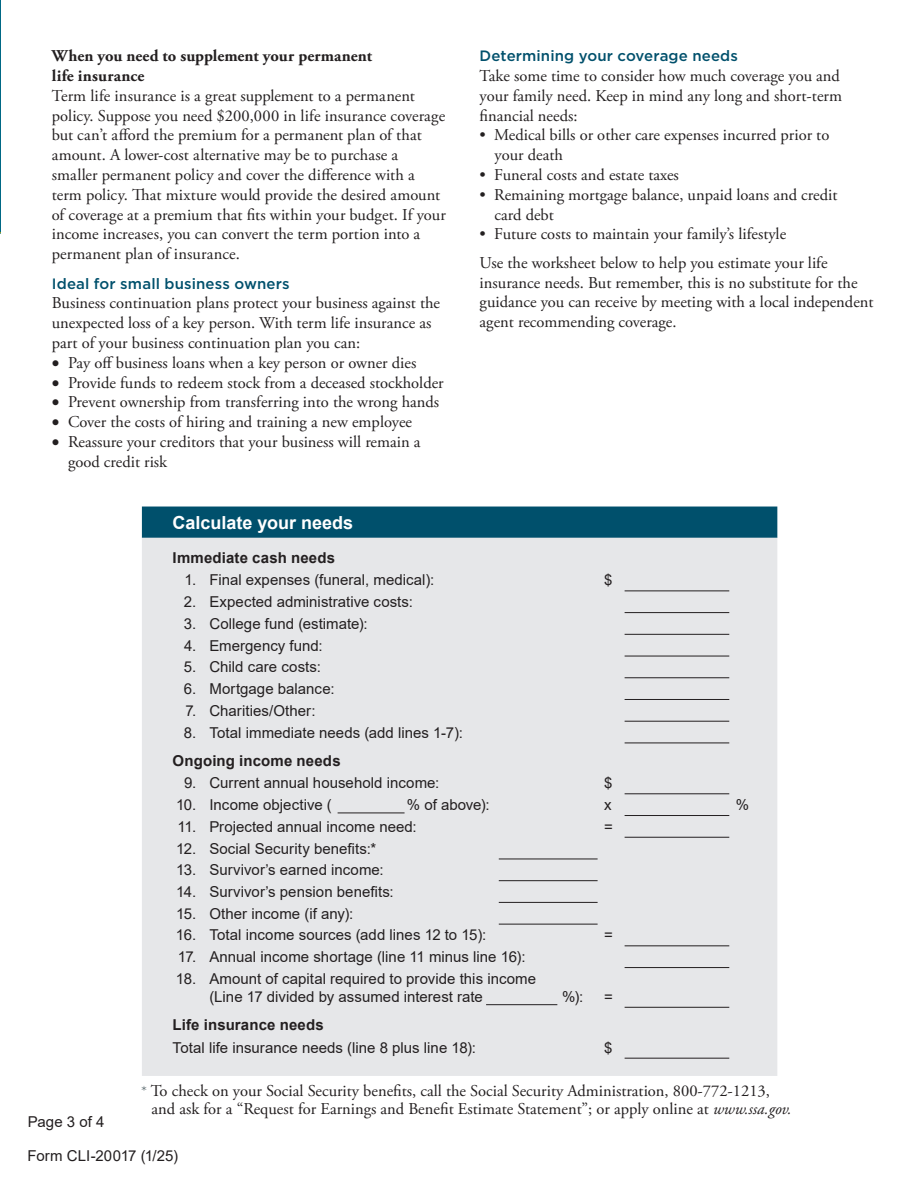
<style>
.page{position:relative;width:918px;height:1188px;background:#fff}
.page>*{position:absolute;margin:0;border:0;box-sizing:border-box;transform-origin:0 0}
.t1{font:700 18px "Arial";color:#fff}
.t2{font:16.5px/19.8px "Adobe Garamond Pro";color:#231f20}
.t3{font:700 16.5px/19.8px "Adobe Garamond Pro";letter-spacing:.005em;color:#231f20}
.t4{font:15px/18px "Arial";color:#231f20}
.t5{font:500 15px "Gotham";letter-spacing:.01em;color:#00506c}
.t6{font:700 15px "Arial";letter-spacing:.01em;color:#231f20}
.s1{font-size:15px;color:#667478}
.s2{font-style:italic}
</style>
<div class="page">
<svg style="left:0;top:0;width:1px;height:234px"></svg>
<div style="left:142px;top:507px;width:635px;height:31px;background:#00506c"></div>
<div style="left:142px;top:538px;width:635px;height:538px;background:#e6e7e9"></div>
<hr style="left:625px;top:591px;width:104px;height:1px;background:#231f20">
<hr style="left:625px;top:612px;width:104px;height:1px;background:#231f20">
<hr style="left:625px;top:634px;width:104px;height:1px;background:#231f20">
<hr style="left:625px;top:656px;width:104px;height:1px;background:#231f20">
<hr style="left:625px;top:677px;width:104px;height:1px;background:#231f20">
<hr style="left:625px;top:699px;width:104px;height:1px;background:#231f20">
<hr style="left:625px;top:721px;width:104px;height:1px;background:#231f20">
<hr style="left:625px;top:743px;width:104px;height:1px;background:#231f20">
<hr style="left:625px;top:793px;width:104px;height:1px;background:#231f20">
<hr style="left:625px;top:815px;width:104px;height:1px;background:#231f20">
<hr style="left:625px;top:837px;width:104px;height:1px;background:#231f20">
<hr style="left:625px;top:945px;width:104px;height:1px;background:#231f20">
<hr style="left:625px;top:967px;width:104px;height:1px;background:#231f20">
<hr style="left:625px;top:1007px;width:104px;height:1px;background:#231f20">
<hr style="left:499px;top:924px;width:99px;height:1px;background:#231f20">
<hr style="left:499px;top:859px;width:99px;height:1px;background:#231f20">
<hr style="left:499px;top:880px;width:99px;height:1px;background:#231f20">
<hr style="left:499px;top:902px;width:99px;height:1px;background:#231f20">
<hr style="left:625px;top:1058px;width:104px;height:1px;background:#231f20">
<hr style="left:338px;top:813px;width:67px;height:1px;background:#231f20">
<hr style="left:486px;top:1004px;width:71px;height:1px;background:#231f20">
<p class="t3" style="left:52px;top:46px;width:322px">When you need to supplement your permanent life insurance</p>
<p class="t2" style="left:52px;top:86px;width:396px">Term life insurance is a great supplement to a permanent policy. Suppose you need $200,000 in life insurance coverage but can’t afford the premium for a permanent plan of that amount. A lower-cost alternative may be to purchase a smaller permanent policy and cover the difference with a term policy. That mixture would provide the desired amount of coverage at a premium that fits within your budget. If your income increases, you can convert the term portion into a permanent plan of insurance.</p>
<p class="t5" style="left:52px;top:273px;width:239px">Ideal for small business owners</p>
<p class="t2" style="left:52px;top:294px;width:390px">Business continuation plans protect your business against the unexpected loss of a key person. With term life insurance as part of your business continuation plan you can:</p>
<p class="t2" style="left:52px;top:353px;width:366px">• Pay off business loans when a key person or owner dies</p>
<p class="t2" style="left:52px;top:373px;width:393px">• Provide funds to redeem stock from a deceased stockholder</p>
<p class="t2" style="left:52px;top:393px;width:389px">• Prevent ownership from transferring into the wrong hands</p>
<p class="t2" style="left:52px;top:413px;width:362px">• Cover the costs of hiring and training a new employee</p>
<p class="t2" style="left:68px;top:432px;width:354px;text-indent:-16px">• Reassure your creditors that your business will remain a good credit risk</p>
<p class="t5" style="left:480px;top:46px;width:260px">Determining your coverage needs</p>
<p class="t2" style="left:480px;top:66px;width:364px;text-align:justify">Take some time to consider how much coverage you and your family need. Keep in mind any long and short-term financial needs:</p>
<p class="t2" style="left:495px;top:126px;width:336px;text-indent:-15px">• Medical bills or other care expenses incurred prior to your death</p>
<p class="t2" style="left:480px;top:165px;width:201px">• Funeral costs and estate taxes</p>
<p class="t2" style="left:495px;top:185px;width:344px;text-indent:-15px">• Remaining mortgage balance, unpaid loans and credit card debt</p>
<p class="t2" style="left:480px;top:220px;width:349px;line-height:28.5px">• Future costs to maintain your family’s lifestyle<br>Use the worksheet below to help you estimate your life</p>
<p class="t2" style="left:480px;top:273px;width:395px">insurance needs. But remember, this is no substitute for the guidance you can receive by meeting with a local independent agent recommending coverage.</p>
<p class="t1" style="left:173px;top:510px;width:182px">Calculate your needs</p>
<p class="t6" style="left:173px;top:547px;width:164px">Immediate cash needs</p>
<p class="t4" style="left:185px;top:571px;width:251px">1. Final expenses (funeral, medical):</p>
<p class="t4" style="left:604px;top:571px;width:10px">$</p>
<p class="t4" style="left:184px;top:593px;width:231px">2. Expected administrative costs:</p>
<p class="t4" style="left:184px;top:615px;width:185px">3. College fund (estimate):</p>
<p class="t4" style="left:184px;top:636px;width:140px">4. Emergency fund:</p>
<p class="t4" style="left:184px;top:658px;width:139px">5. Child care costs:</p>
<p class="t4" style="left:184px;top:680px;width:152px">6. Mortgage balance:</p>
<p class="t4" style="left:185px;top:701px;width:132px">7. Charities/Other:</p>
<p class="t4" style="left:184px;top:723px;width:281px">8. Total immediate needs (add lines 1-7):</p>
<p class="t6" style="left:173px;top:750px;width:170px">Ongoing income needs</p>
<p class="t4" style="left:184px;top:774px;width:257px">9. Current annual household income:</p>
<p class="t4" style="left:604px;top:774px;width:10px">$</p>
<p class="t4" style="left:176px;top:796px;width:157px">10. Income objective (</p>
<p class="t4" style="left:407px;top:796px;width:84px">% of above):</p>
<p class="t4" style="left:604px;top:796px;width:9px">x</p>
<p class="t4" style="left:736px;top:796px;width:15px">%</p>
<p class="t4" style="left:177px;top:817px;width:241px">11. Projected annual income need:</p>
<p class="t4" style="left:604px;top:817px;width:10px">=</p>
<p class="t4" style="left:176px;top:839px;width:202px">12. Social Security benefits:*</p>
<p class="t4" style="left:176px;top:861px;width:209px">13. Survivor’s earned income:</p>
<p class="t4" style="left:176px;top:883px;width:219px">14. Survivor’s pension benefits:</p>
<p class="t4" style="left:176px;top:904px;width:179px">15. Other income (if any):</p>
<p class="t4" style="left:176px;top:926px;width:312px">16. Total income sources (add lines 12 to 15):</p>
<p class="t4" style="left:604px;top:926px;width:10px">=</p>
<p class="t4" style="left:178px;top:948px;width:349px">17. Annual income shortage (line 11 minus line 16):</p>
<p class="t4" style="left:209px;top:970px;width:328px;text-indent:-33px">18. Amount of capital required to provide this income (Line 17 divided by assumed interest rate</p>
<p class="t4" style="left:562px;top:988px;width:23px">%):</p>
<p class="t4" style="left:604px;top:988px;width:10px">=</p>
<p class="t6" style="left:173px;top:1014px;width:153px">Life insurance needs</p>
<p class="t4" style="left:173px;top:1038px;width:305px">Total life insurance needs (line 8 plus line 18):</p>
<p class="t4" style="left:604px;top:1038px;width:10px">$</p>
<p class="t2" style="left:152px;top:1082px;width:642px;line-height:18px;text-indent:-10px"><span class="s1">*</span> To check on your Social Security benefits, call the Social Security Administration, 800-772-1213, and ask for a “Request for Earnings and Benefit Estimate Statement”; or apply online at <span class="s2">www.ssa.gov.</span></p>
<p class="t4" style="left:28px;top:1113px;width:78px">Page 3 of 4</p>
<p class="t4" style="left:28px;top:1147px;width:152px">Form CLI-20017 (1/25)</p>
</div>
